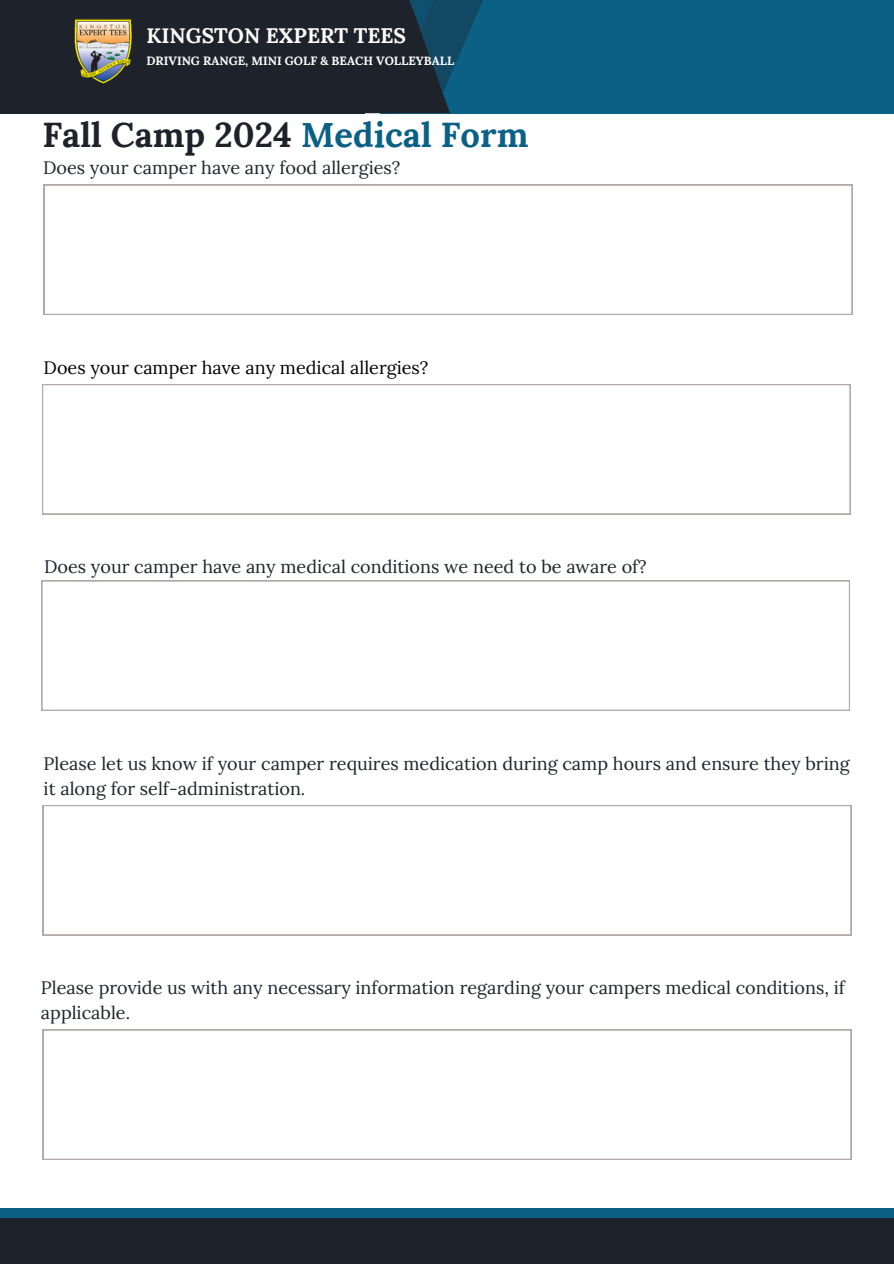
<style>
.page{position:relative;width:894px;height:1264px;background:#fff}
.page>*{position:absolute;margin:0;border:0;box-sizing:border-box;transform-origin:0 0}
.t1{font:700 34.5px "Lora";color:#1e232b}
.t2{font:700 21px "Lora";color:#fff}
.t3{font:18px/24.8px "Lora";color:#1e232b}
.t4{font:18px "Lora";color:#000}
.t5{font:700 12px "Lora";color:#fff}
.s1{color:#0b6085}
</style>
<div class="page">
<div style="left:0;top:1208px;width:893px;height:25px;background:#0b6085"></div>
<div style="left:0;top:1218px;width:893px;height:45px;background:#1e232b"></div>
<div style="left:380px;top:0;width:513px;height:113px;background:#0b6085"></div>
<div style="left:0;top:0;width:365px;height:113px;background:#1e232b"></div>
<svg style="left:365px;top:0;width:118px;height:113px"></svg>
<img style="left:74px;top:19px;width:58px;height:65px">
<svg style="left:43px;top:1029px;width:808px;height:130px"></svg>
<svg style="left:44px;top:185px;width:808px;height:130px"></svg>
<svg style="left:42px;top:384px;width:808px;height:130px"></svg>
<svg style="left:42px;top:580px;width:807px;height:130px"></svg>
<svg style="left:43px;top:805px;width:808px;height:130px"></svg>
<h3 class="t2" style="left:146px;top:22px;width:261px">KINGSTON EXPERT TEES</h3>
<h3 class="t5" style="left:146px;top:53px;width:309px">DRIVING RANGE, MINI GOLF &amp; BEACH VOLLEYBALL</h3>
<h2 class="t1" style="left:43px;top:112px;width:487px">Fall Camp 2024 <span class="s1">Medical Form</span></h2>
<p class="t3" style="left:43px;top:155px;width:359px">Does your camper have any food allergies?</p>
<h3 class="t4" style="left:44px;top:355px;width:386px">Does your camper have any medical allergies?</h3>
<p class="t3" style="left:44px;top:554px;width:604px">Does your camper have any medical conditions we need to be aware of?</p>
<h1 class="t3" style="left:44px;top:750px;width:807px">Please let us know if your camper requires medication during camp hours and ensure they bring it along for self-administration.</h1>
<p class="t3" style="left:41px;top:975px;width:805px">Please provide us with any necessary information regarding your campers medical conditions, if applicable.</p>
</div>
